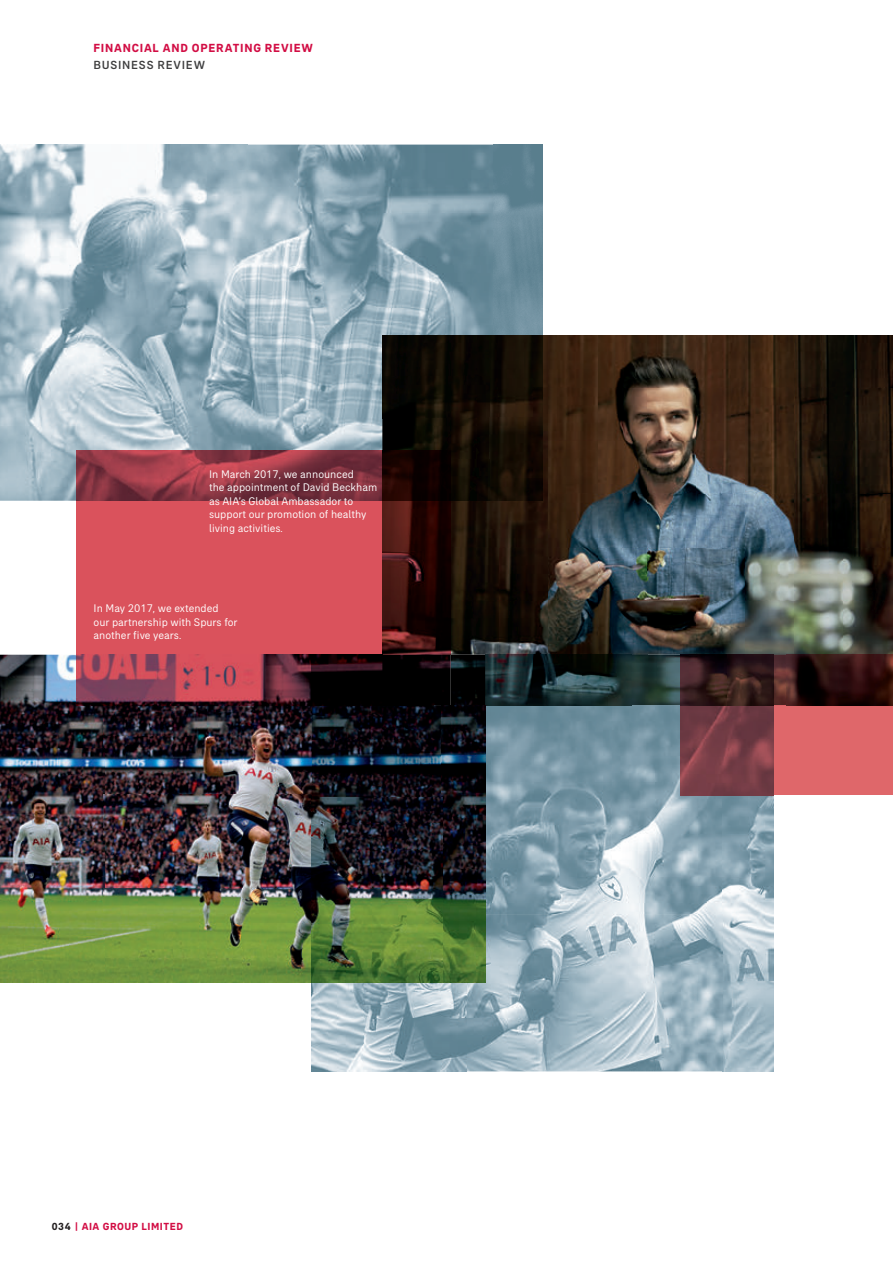
<style>
.page{position:relative;width:893px;height:1263px;background:#fff}
.page>*{position:absolute;margin:0;border:0;box-sizing:border-box;transform-origin:0 0}
.t1{font:700 12px "AIA Everest";letter-spacing:.065em;color:#d20d44}
.t2{font:500 12px "AIA Everest";letter-spacing:.06em;color:#3e3e3f}
.t3{font:11.25px/13.5px "AIA Everest";color:#fff}
.t4{font:700 10.5px "AIA Everest";letter-spacing:.05em;color:#d20d44}
.s1{color:#231f20}
</style>
<div class="page">
<img style="left:485px;top:705px;width:237px;height:209px">
<img style="left:722px;top:795px;width:52px;height:276px">
<img style="left:466px;top:914px;width:257px;height:157px">
<img style="left:312px;top:982px;width:154px;height:89px">
<img style="left:543px;top:335px;width:350px;height:160px">
<img style="left:382px;top:501px;width:118px;height:154px">
<img style="left:500px;top:495px;width:393px;height:160px">
<img style="left:451px;top:655px;width:282px;height:50px">
<div style="left:77px;top:501px;width:305px;height:154px;background:#da525c"></div>
<img style="left:0;top:145px;width:494px;height:203px">
<img style="left:494px;top:145px;width:49px;height:190px">
<img style="left:0;top:348px;width:345px;height:153px">
<img style="left:345px;top:348px;width:37px;height:103px">
<img style="left:382px;top:335px;width:107px;height:124px">
<img style="left:489px;top:335px;width:54px;height:166px">
<img style="left:451px;top:459px;width:38px;height:42px">
<img style="left:77px;top:451px;width:374px;height:50px">
<img style="left:0;top:655px;width:104px;height:327px">
<img style="left:104px;top:705px;width:381px;height:277px">
<img style="left:382px;top:705px;width:52px;height:1px">
<img style="left:77px;top:655px;width:374px;height:50px">
<div style="left:774px;top:705px;width:119px;height:90px;background:#df676a"></div>
<img style="left:680px;top:705px;width:94px;height:90px">
<img style="left:680px;top:655px;width:54px;height:1px">
<img style="left:733px;top:655px;width:160px;height:50px">
<p class="t1" style="left:94px;top:40px;width:221px">FINANCIAL AND OPERATING REVIEW</p>
<p class="t2" style="left:94px;top:58px;width:113px">BUSINESS REVIEW</p>
<p class="t3" style="left:209px;top:467px;width:170px">In March 2017, we announced<br>the appointment of David Beckham as AIA’s Global Ambassador to support our promotion of healthy living activities.</p>
<p class="t3" style="left:94px;top:601px;width:146px">In May 2017, we extended<br>our partnership with Spurs for another five years.</p>
<p class="t4" style="left:52px;top:1220px;width:133px"><span class="s1">034</span> | AIA GROUP LIMITED</p>
</div>
